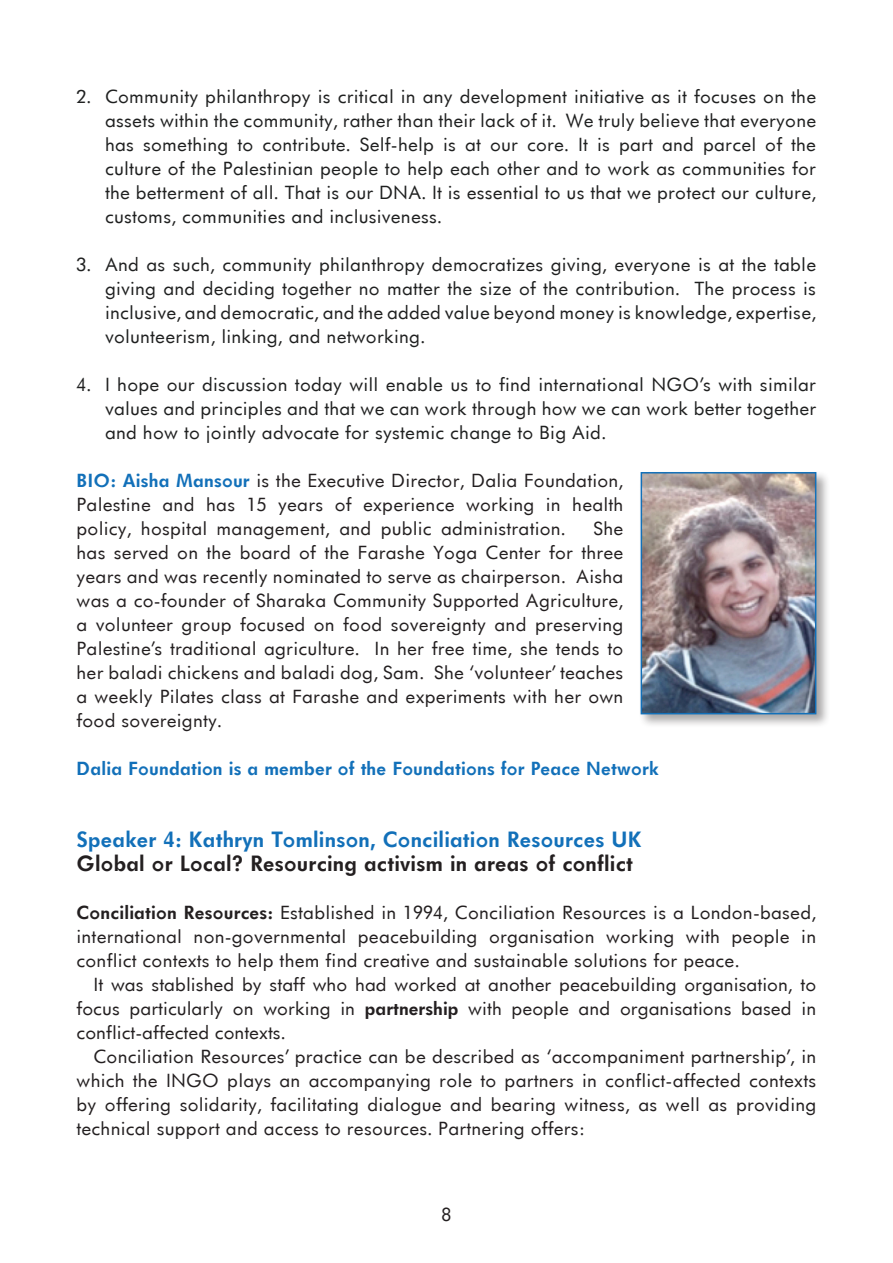
<style>
.page{position:relative;width:893px;height:1263px;background:#fff}
.page>*{position:absolute;margin:0;border:0;box-sizing:border-box;transform-origin:0 0}
.t1{font:700 21px "Futurist";color:#1270b9}
.t2{font:700 21px "Futurist";color:#231f20}
.t3{font:18px/24px "Futurist";color:#231f20;text-align:justify}
.t4{font:18px/24px "Futurist";color:#1f2020;text-align:justify}
.t5{font:700 18px "Futurist";color:#1270b9}
.s1{font-weight:700;color:#1270b9}
.s2{font-weight:700}
</style>
<div class="page">
<div style="left:638px;top:470px;width:193px;height:258px;background:#231f20;opacity:.4"></div>
<img style="left:644px;top:475px;width:169px;height:236px">
<div style="left:641px;top:472px;width:175px;height:242px;border:2px solid #1270b9"></div>
<p class="t4" style="left:105px;top:84px;width:713px;text-indent:-28px">2. Community philanthropy is critical in any development initiative as it focuses on the assets within the community, rather than their lack of it. We truly believe that everyone has something to contribute. Self-help is at our core. It is part and parcel of the culture of the Palestinian people to help each other and to work as communities for the betterment of all. That is our DNA. It is essential to us that we protect our culture, customs, communities and inclusiveness.</p>
<p class="t4" style="left:105px;top:252px;width:713px;text-indent:-28px">3. And as such, community philanthropy democratizes giving, everyone is at the table giving and deciding together no matter the size of the contribution. The process is inclusive, and democratic, and the added value beyond money is knowledge, expertise, volunteerism, linking, and networking.</p>
<p class="t4" style="left:105px;top:372px;width:713px;text-indent:-28px">4. I hope our discussion today will enable us to find international NGO’s with similar values and principles and that we can work through how we can work better together and how to jointly advocate for systemic change to Big Aid.</p>
<p class="t3" style="left:77px;top:468px;width:549px"><span class="s1">BIO: Aisha Mansour</span> is the Executive Director, Dalia Foundation, Palestine and has 15 years of experience working in health policy, hospital management, and public administration.</p>
<p class="t3" style="left:77px;top:516px;width:549px;text-indent:517px">She has served on the board of the Farashe Yoga Center for three years and was recently nominated to serve as chairperson. Aisha was a co-founder of Sharaka Community Supported Agriculture, a volunteer group focused on food sovereignty and preserving Palestine’s traditional agriculture. In her free time, she tends to her baladi chickens and baladi dog, Sam. She ‘volunteer’ teaches a weekly Pilates class at Farashe and experiments with her own food sovereignty.</p>
<p class="t5" style="left:77px;top:757px;width:584px">Dalia Foundation is a member of the Foundations for Peace Network</p>
<p class="t1" style="left:77px;top:826px;width:567px">Speaker 4: Kathryn Tomlinson, Conciliation Resources UK</p>
<p class="t2" style="left:77px;top:850px;width:558px">Global or Local? Resourcing activism in areas of conflict</p>
<p class="t3" style="left:77px;top:900px;width:741px"><span class="s2">Conciliation Resources:</span> Established in 1994, Conciliation Resources is a London-based, international non-governmental peacebuilding organisation working with people in conflict contexts to help them find creative and sustainable solutions for peace.</p>
<p class="t3" style="left:77px;top:972px;width:741px;text-indent:17px">It was stablished by staff who had worked at another peacebuilding organisation, to focus particularly on working in <span class="s2">partnership</span> with people and organisations based in conflict-affected contexts.</p>
<p class="t3" style="left:77px;top:1044px;width:741px;text-indent:17px">Conciliation Resources’ practice can be described as ‘accompaniment partnership’, in which the INGO plays an accompanying role to partners in conflict-affected contexts by offering solidarity, facilitating dialogue and bearing witness, as well as providing technical support and access to resources. Partnering offers:</p>
<p class="t3" style="left:441px;top:1202px;width:12px">8</p>
</div>
